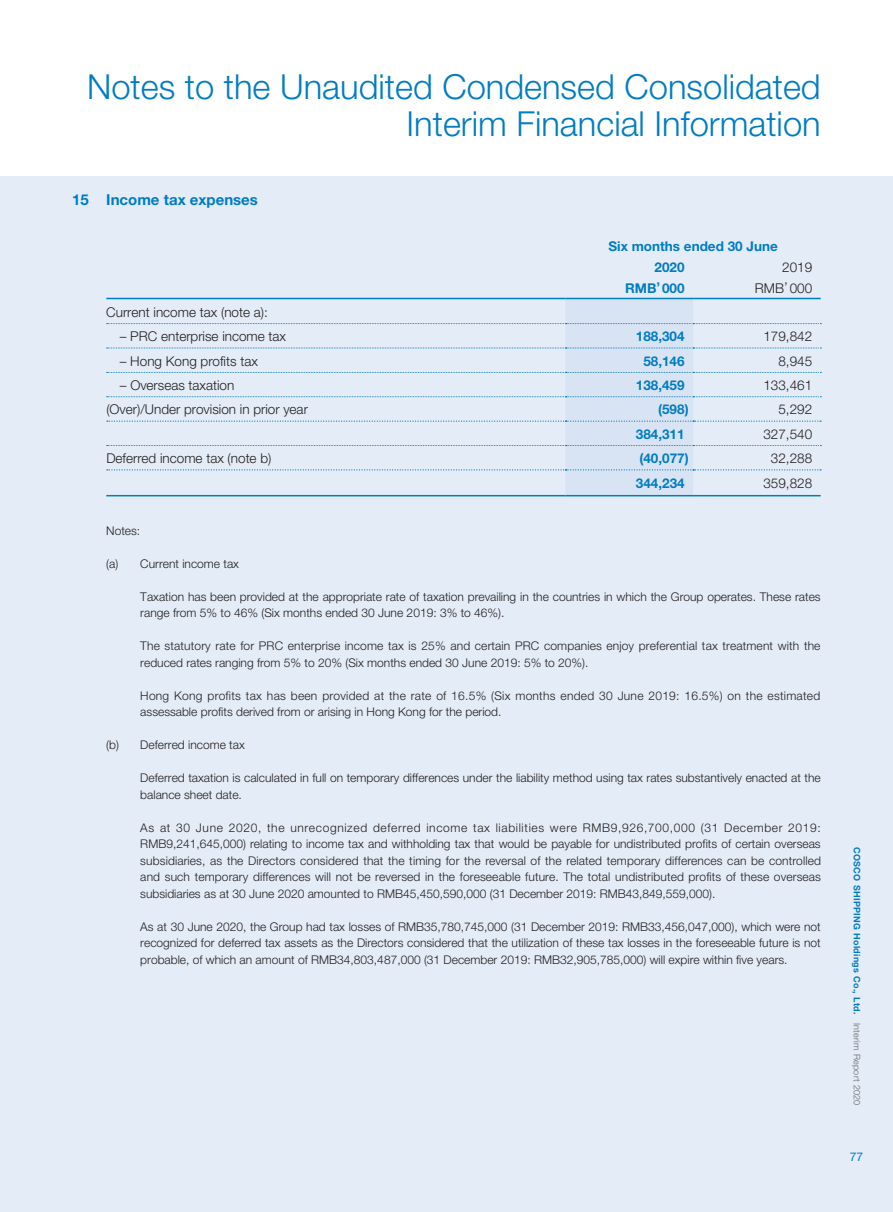
<style>
.page{position:relative;width:893px;height:1212px;background:#fff}
.page>*{position:absolute;margin:0;border:0;box-sizing:border-box;transform-origin:0 0}
.t1{font:300 34.5px/37.5px "Helvetica Neue LT Std";color:#007cc2;text-align:right}
.t2{font:700 15px "Helvetica Neue LT Std";color:#007cc2}
.t3{font:300 13.5px "Helvetica Neue LT Std";color:#231f20}
.t4{font:700 13.5px/21px "Helvetica Neue LT Std";color:#007cc2}
.t5{font:300 12px/16.5px "Helvetica Neue LT Std";color:#231f20}
.t6{font:300 12px/16.5px "Helvetica Neue LT Std";letter-spacing:.02em;color:#231f20}
.t7{font:12px "Helvetica Neue LT Std";color:#007cc2}
.t8{font:700 9px "Helvetica Neue LT Std";letter-spacing:.03em;color:#007cc2}
.s1{font-weight:300;color:#636366}
</style>
<div class="page">
<div style="left:0;top:176px;width:893px;height:1036px;background:#e4ecf7"></div>
<svg style="left:107px;top:299px;width:714px;height:196px"></svg>
<hr style="left:106px;top:298px;width:460px;height:1px;background:#007cc2">
<hr style="left:566px;top:298px;width:127px;height:1px;background:#007cc2">
<hr style="left:693px;top:298px;width:128px;height:1px;background:#007cc2">
<hr style="left:106px;top:495px;width:460px;height:1px;background:#007cc2">
<hr style="left:566px;top:495px;width:127px;height:1px;background:#007cc2">
<hr style="left:693px;top:495px;width:128px;height:1px;background:#007cc2">
<h1 class="t1" style="left:87px;top:67px;width:735px">Notes to the Unaudited Condensed Consolidated<br>Interim Financial Information</h1>
<p class="t2" style="left:72px;top:190px;width:187px">15 Income tax expenses</p>
<p class="t4" style="left:655px;top:235px;width:125px;text-indent:-46px">Six months ended 30 June<br>2020</p>
<p class="t3" style="left:782px;top:259px;width:32px">2019</p>
<p class="t4" style="left:625px;top:277px;width:61px">RMB’000</p>
<p class="t3" style="left:755px;top:280px;width:59px">RMB’000</p>
<p class="t3" style="left:106px;top:304px;width:163px">Current income tax (note a):</p>
<p class="t3" style="left:120px;top:328px;width:168px">– PRC enterprise income tax</p>
<p class="t4" style="left:636px;top:326px;width:50px">188,304</p>
<p class="t3" style="left:763px;top:328px;width:50px">179,842</p>
<p class="t3" style="left:120px;top:353px;width:140px">– Hong Kong profits tax</p>
<p class="t4" style="left:643px;top:350px;width:43px">58,146</p>
<p class="t3" style="left:778px;top:353px;width:35px">8,945</p>
<p class="t3" style="left:120px;top:377px;width:116px">– Overseas taxation</p>
<p class="t4" style="left:636px;top:374px;width:50px">138,459</p>
<p class="t3" style="left:763px;top:377px;width:50px">133,461</p>
<p class="t3" style="left:106px;top:401px;width:203px">(Over)/Under provision in prior year</p>
<p class="t4" style="left:658px;top:399px;width:32px">(598)</p>
<p class="t3" style="left:778px;top:401px;width:35px">5,292</p>
<p class="t4" style="left:636px;top:423px;width:50px">384,311</p>
<p class="t3" style="left:763px;top:426px;width:50px">327,540</p>
<p class="t3" style="left:106px;top:450px;width:167px">Deferred income tax (note b)</p>
<p class="t4" style="left:639px;top:448px;width:51px">(40,077)</p>
<p class="t3" style="left:771px;top:450px;width:43px">32,288</p>
<p class="t4" style="left:636px;top:472px;width:50px">344,234</p>
<p class="t3" style="left:763px;top:474px;width:50px">359,828</p>
<p class="t5" style="left:106px;top:522px;width:36px">Notes:</p>
<p class="t5" style="left:106px;top:555px;width:134px">(a) Current income tax</p>
<p class="t5" style="left:140px;top:588px;width:682px">Taxation has been provided at the appropriate rate of taxation prevailing in the countries in which the Group operates. These rates range from 5% to 46% (Six months ended 30 June 2019: 3% to 46%).</p>
<p class="t5" style="left:140px;top:637px;width:682px">The statutory rate for PRC enterprise income tax is 25% and certain PRC companies enjoy preferential tax treatment with the reduced rates ranging from 5% to 20% (Six months ended 30 June 2019: 5% to 20%).</p>
<p class="t6" style="left:140px;top:687px;width:681px">Hong Kong profits tax has been provided at the rate of 16.5% (Six months ended 30 June 2019: 16.5%) on the estimated assessable profits derived from or arising in Hong Kong for the period.</p>
<p class="t5" style="left:106px;top:736px;width:140px">(b) Deferred income tax</p>
<p class="t5" style="left:140px;top:769px;width:682px">Deferred taxation is calculated in full on temporary differences under the liability method using tax rates substantively enacted at the balance sheet date.</p>
<p class="t5" style="left:140px;top:819px;width:682px;text-align:justify">As at 30 June 2020, the unrecognized deferred income tax liabilities were RMB9,926,700,000 (31 December 2019:<br>RMB9,241,645,000) relating to income tax and withholding tax that would be payable for undistributed profits of certain overseas subsidiaries, as the Directors considered that the timing for the reversal of the related temporary differences can be controlled and such temporary differences will not be reversed in the foreseeable future. The total undistributed profits of these overseas subsidiaries as at 30 June 2020 amounted to RMB45,450,590,000 (31 December 2019: RMB43,849,559,000).</p>
<p class="t5" style="left:140px;top:918px;width:682px;text-align:justify">As at 30 June 2020, the Group had tax losses of RMB35,780,745,000 (31 December 2019: RMB33,456,047,000), which were not recognized for deferred tax assets as the Directors considered that the utilization of these tax losses in the foreseeable future is not probable, of which an amount of RMB34,803,487,000 (31 December 2019: RMB32,905,785,000) will expire within five years.</p>
<p class="t8" style="left:862px;top:847px;width:260px;rotate:90deg">COSCO SHIPPING Holdings Co., Ltd. <span class="s1">Interim Report 2020</span></p>
<p class="t7" style="left:850px;top:1149px;width:15px">77</p>
</div>
